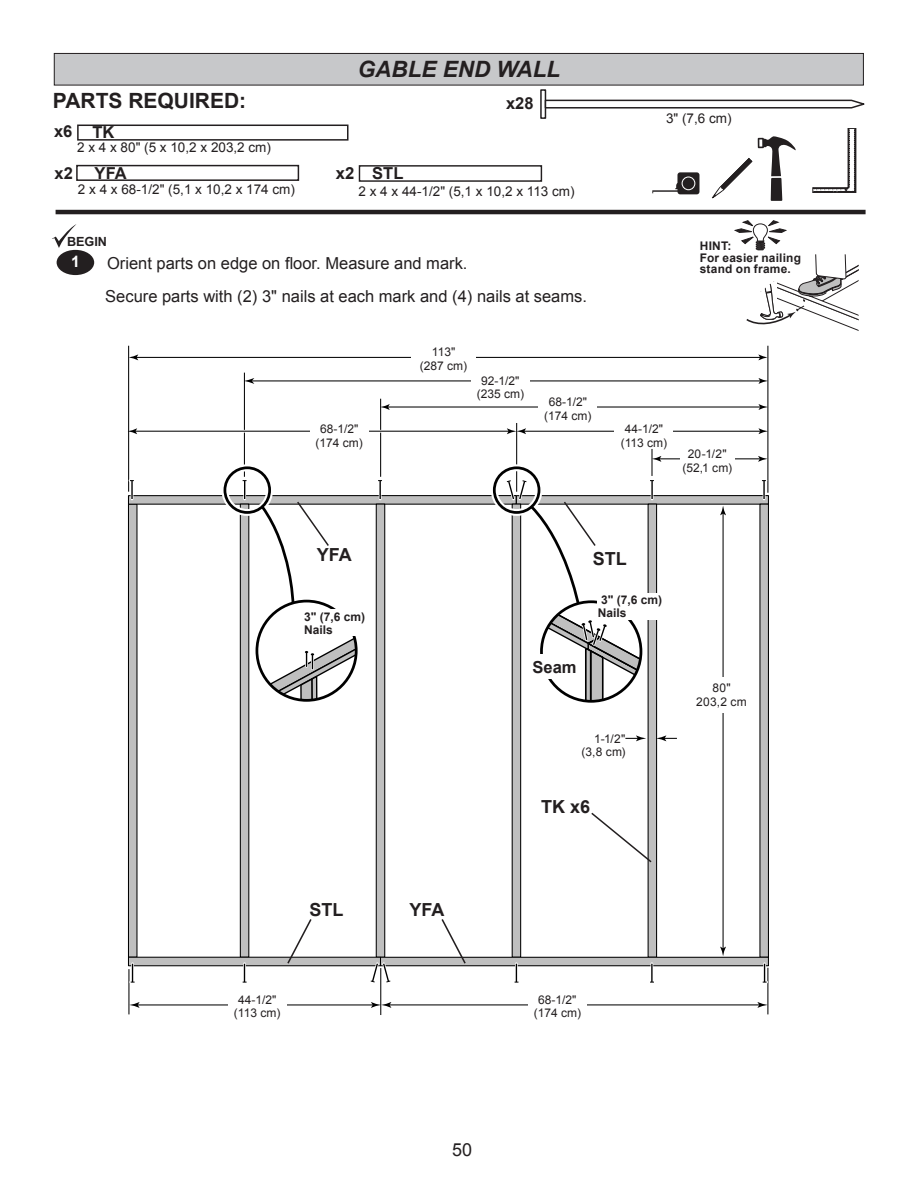
<style>
.page{position:relative;width:918px;height:1188px;background:#fff}
.page>*{position:absolute;margin:0;border:0;box-sizing:border-box;transform-origin:0 0}
.t1{font:italic 700 22.5px "Arial";color:#231f20}
.hhp_fig{font:700 21px "Arial";color:#231f20}
.hhp_fig-2{font:700 18px "Arial";color:#231f20}
.t2{font:18px "Arial";color:#231f20}
.hhp_fig-3{font:700 16.65px "Arial";color:#231f20}
.t3{font:16.5px "Arial";color:#231f20}
.hhp_fig-4{font:700 16.5px "Arial";color:#231f20}
.t4{font:700 15.75px "Arial";color:#fff}
.hhp_fig-5{font:13.5px "Arial";color:#231f20}
.t5{font:700 12.6px "Arial";color:#231f20}
.t6{font:12px/13.5px "Arial";color:#231f20;text-align:center}
.hhp_fig-6{font:700 12px "Arial";color:#231f20}
.t7{font:700 11.85px/11.9px "Arial";letter-spacing:.015em;color:#231f20}
</style>
<div class="page">
<hr style="left:128px;top:346px;width:1px;height:146px;background:#000">
<hr style="left:767px;top:346px;width:1px;height:147px;background:#000">
<hr style="left:767px;top:968px;width:1px;height:46px;background:#000">
<hr style="left:128px;top:969px;width:1px;height:45px;background:#000">
<hr style="left:651px;top:449px;width:2px;height:27px;background:#000">
<hr style="left:134px;top:357px;width:629px;height:1px;background:#000">
<svg style="left:129px;top:354px;width:9px;height:6px"></svg>
<svg style="left:758px;top:354px;width:9px;height:6px"></svg>
<hr style="left:380px;top:968px;width:1px;height:47px;background:#000">
<hr style="left:134px;top:1004px;width:240px;height:1px;background:#000">
<svg style="left:129px;top:1002px;width:11px;height:6px"></svg>
<hr style="left:657px;top:458px;width:103px;height:1px;background:#000">
<svg style="left:652px;top:456px;width:9px;height:6px"></svg>
<svg style="left:758px;top:456px;width:10px;height:6px"></svg>
<hr style="left:516px;top:423px;width:1px;height:69px;background:#000">
<hr style="left:380px;top:399px;width:1px;height:78px;background:#000">
<hr style="left:522px;top:431px;width:238px;height:1px;background:#000">
<svg style="left:759px;top:428px;width:9px;height:6px"></svg>
<hr style="left:386px;top:406px;width:374px;height:2px;background:#000">
<svg style="left:380px;top:404px;width:10px;height:6px"></svg>
<svg style="left:759px;top:404px;width:9px;height:6px"></svg>
<hr style="left:244px;top:373px;width:1px;height:104px;background:#000">
<hr style="left:250px;top:380px;width:510px;height:1px;background:#000">
<svg style="left:244px;top:378px;width:10px;height:6px"></svg>
<svg style="left:759px;top:378px;width:9px;height:6px"></svg>
<hr style="left:133px;top:430px;width:376px;height:3px;background:#fff">
<svg style="left:128px;top:428px;width:9px;height:6px"></svg>
<svg style="left:507px;top:428px;width:19px;height:6px"></svg>
<hr style="left:134px;top:431px;width:375px;height:1px;background:#000">
<hr style="left:389px;top:1004px;width:374px;height:1px;background:#000">
<svg style="left:371px;top:1002px;width:20px;height:6px"></svg>
<svg style="left:757px;top:1002px;width:11px;height:6px"></svg>
<div style="left:221px;top:464px;width:52px;height:52px;border:7px solid #fff;border-radius:50%"></div>
<div style="left:224px;top:466px;width:47px;height:48px;border:3px solid #000;border-radius:50%"></div>
<div style="left:491px;top:464px;width:51px;height:52px;border:7px solid #fff;border-radius:50%"></div>
<div style="left:493px;top:466px;width:47px;height:48px;border:3px solid #000;border-radius:50%"></div>
<svg style="left:128px;top:477px;width:641px;height:508px"></svg>
<div style="left:598px;top:593px;width:65px;height:26px;background:#fff"></div>
<div style="left:615px;top:423px;width:58px;height:25px;background:#fff"></div>
<div style="left:228px;top:994px;width:59px;height:24px;background:#fff"></div>
<div style="left:471px;top:375px;width:59px;height:24px;background:#fff"></div>
<div style="left:539px;top:396px;width:58px;height:25px;background:#fff"></div>
<div style="left:310px;top:423px;width:59px;height:25px;background:#fff"></div>
<div style="left:528px;top:994px;width:59px;height:24px;background:#fff"></div>
<div style="left:680px;top:450px;width:54px;height:35px;background:#fff"></div>
<div style="left:411px;top:348px;width:65px;height:22px;background:#fff"></div>
<div style="left:531px;top:654px;width:47px;height:25px;background:#fff"></div>
<hr style="left:56px;top:210px;width:810px;height:4px;background:#231f20">
<div style="left:77px;top:125px;width:272px;height:16px;border:2px solid #231f20"></div>
<svg style="left:813px;top:128px;width:43px;height:65px"></svg>
<svg style="left:652px;top:172px;width:47px;height:22px"></svg>
<svg style="left:712px;top:136px;width:84px;height:65px"></svg>
<div style="left:540px;top:89px;width:6px;height:29px;border:1px solid #231f20"></div>
<svg style="left:544px;top:99px;width:321px;height:11px"></svg>
<div style="left:54px;top:53px;width:809px;height:32px;background:#c7c8ca"></div>
<div style="left:54px;top:53px;width:810px;height:32px;border:1px solid #231f20"></div>
<div style="left:76px;top:165px;width:223px;height:16px;border:2px solid #231f20"></div>
<div style="left:359px;top:165px;width:183px;height:17px;border:1px solid #231f20"></div>
<svg style="left:734px;top:220px;width:125px;height:111px"></svg>
<svg style="left:52px;top:224px;width:25px;height:24px"></svg>
<div style="left:57px;top:250px;width:37px;height:25px;background:#231f20;border-radius:50%"></div>
<div style="left:694px;top:677px;width:55px;height:35px;background:#fff"></div>
<p class="hhp_fig" style="left:53px;top:87px;width:195px">PARTS REQUIRED:</p>
<p class="hhp_fig-4" style="left:54px;top:120px;width:20px">x6</p>
<p class="hhp_fig-5" style="left:77px;top:139px;width:195px">2 x 4 x 80" (5 x 10,2 x 203,2 cm)</p>
<p class="hhp_fig-4" style="left:92px;top:121px;width:23px">TK</p>
<p class="t1" style="left:358px;top:55px;width:204px">GABLE END WALL</p>
<p class="hhp_fig-4" style="left:506px;top:93px;width:29px">x28</p>
<p class="hhp_fig-4" style="left:55px;top:162px;width:20px">x2</p>
<p class="hhp_fig-4" style="left:95px;top:162px;width:34px">YFA</p>
<p class="hhp_fig-3" style="left:336px;top:163px;width:20px">x2</p>
<p class="hhp_fig-4" style="left:372px;top:162px;width:33px">STL</p>
<p class="hhp_fig-5" style="left:78px;top:180px;width:219px">2 x 4 x 68-1/2" (5,1 x 10,2 x 174 cm)</p>
<p class="hhp_fig-5" style="left:359px;top:183px;width:218px">2 x 4 x 44-1/2" (5,1 x 10,2 x 113 cm)</p>
<p class="t5" style="left:67px;top:234px;width:42px">BEGIN</p>
<p class="t4" style="left:71px;top:251px;width:10px">1</p>
<p class="t3" style="left:105px;top:286px;width:483px">Secure parts with (2) 3" nails at each mark and (4) nails at seams.</p>
<p class="t3" style="left:107px;top:253px;width:362px">Orient parts on edge on floor. Measure and mark.</p>
<p class="t6" style="left:320px;top:422px;width:40px">68-1/2"</p>
<p class="t6" style="left:316px;top:436px;width:49px">(174 cm)</p>
<p class="t6" style="left:432px;top:346px;width:25px">113"</p>
<p class="t6" style="left:420px;top:359px;width:49px">(287 cm)</p>
<p class="t6" style="left:481px;top:374px;width:40px">92-1/2"</p>
<p class="t6" style="left:477px;top:387px;width:49px">(235 cm)</p>
<p class="t6" style="left:549px;top:395px;width:40px">68-1/2"</p>
<p class="t6" style="left:544px;top:409px;width:49px">(174 cm)</p>
<p class="hhp_fig-5" style="left:666px;top:109px;width:67px">3" (7,6 cm)</p>
<p class="t7" style="left:700px;top:240px;width:103px">HINT:<br>For easier nailing stand on frame.</p>
<p class="t6" style="left:625px;top:422px;width:40px">44-1/2"</p>
<p class="t6" style="left:621px;top:436px;width:48px">(113 cm)</p>
<p class="t6" style="left:688px;top:447px;width:40px">20-1/2"</p>
<p class="t6" style="left:683px;top:461px;width:51px">(52,1 cm)</p>
<p class="hhp_fig-2" style="left:317px;top:543px;width:37px">YFA</p>
<p class="hhp_fig-2" style="left:593px;top:546px;width:36px">STL</p>
<p class="hhp_fig-6" style="left:304px;top:608px;width:63px">3" (7,6 cm)</p>
<p class="hhp_fig-6" style="left:304px;top:622px;width:30px">Nails</p>
<p class="hhp_fig-2" style="left:309px;top:898px;width:36px">STL</p>
<p class="hhp_fig-2" style="left:409px;top:898px;width:37px">YFA</p>
<p class="t6" style="left:238px;top:993px;width:40px">44-1/2"</p>
<p class="t6" style="left:234px;top:1006px;width:48px">(113 cm)</p>
<h3 class="t2" style="left:452px;top:1138px;width:22px">50</h3>
<p class="hhp_fig-4" style="left:532px;top:656px;width:46px">Seam</p>
<p class="hhp_fig-6" style="left:601px;top:592px;width:63px">3" (7,6 cm)</p>
<p class="hhp_fig-6" style="left:598px;top:605px;width:30px">Nails</p>
<p class="t6" style="left:594px;top:732px;width:33px">1-1/2"</p>
<p class="t6" style="left:582px;top:746px;width:45px">(3,8 cm)</p>
<p class="hhp_fig-2" style="left:541px;top:795px;width:51px">TK x6</p>
<p class="t6" style="left:696px;top:682px;width:52px">80"<br>203,2 cm</p>
<p class="t6" style="left:538px;top:993px;width:40px">68-1/2"</p>
<p class="t6" style="left:534px;top:1006px;width:49px">(174 cm)</p>
</div>
